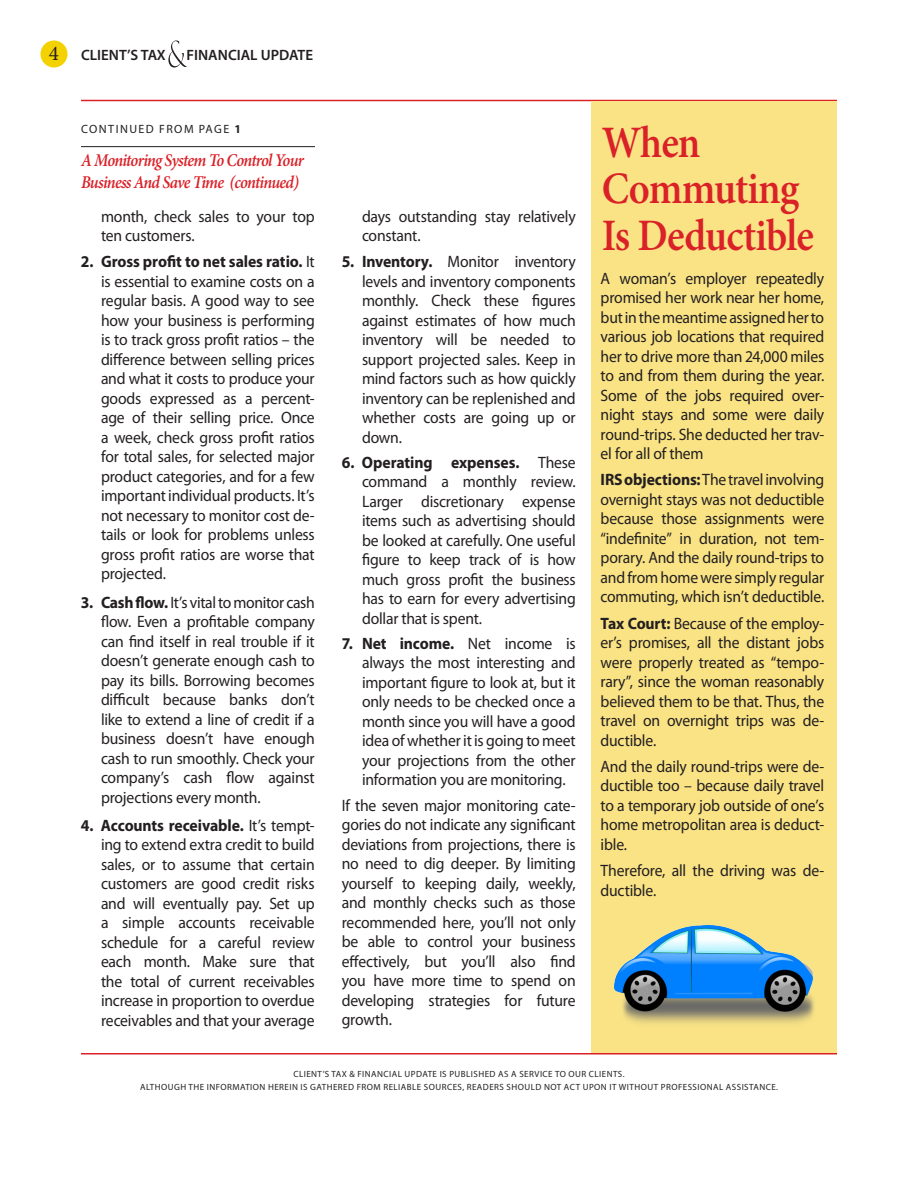
<style>
.page{position:relative;width:918px;height:1188px;background:#fff}
.page>*{position:absolute;margin:0;border:0;box-sizing:border-box;transform-origin:0 0}
.Head_1B_a{font:600 45px/46.5px "Minion Pro";letter-spacing:-.02em;color:#da2128;scale:.9 1}
.Page_Number{font:21px "Minion Pro";color:#231f20}
.Continued_Title{font:italic 600 18px/22.5px "Minion Pro";letter-spacing:-.05em;color:#da2128;scale:.9 1}
.Body_1b{font:16.5px/19.5px "Myriad Pro";letter-spacing:-.015em;color:#231f20;text-align:justify;scale:.95 1}
.CTFU_Page_Header{font:600 15px "Myriad Pro";color:#231f20}
.Continued_From{font:12px "Myriad Pro";letter-spacing:.12em;color:#231f20}
.t1{font:9px "Myriad Pro";letter-spacing:.05em;color:#231f20}
.s1{font-weight:700}
</style>
<div class="page">
<hr style="left:81px;top:1053px;width:756px;height:1px;background:#da2128">
<div style="left:40px;top:40px;width:28px;height:28px;background:#f4d202;border-radius:50%"></div>
<svg style="left:168px;top:40px;width:20px;height:28px"></svg>
<hr style="left:81px;top:100px;width:756px;height:1px;background:#da2128">
<hr style="left:81px;top:146px;width:234px;height:1px;background:#231f20">
<div style="left:591px;top:101px;width:246px;height:952px;background:#f9e385"></div>
<img style="left:615px;top:926px;width:199px;height:97px">
<p class="Page_Number" style="left:49px;top:39px;width:12px">4</p>
<p class="CTFU_Page_Header" style="left:81px;top:45px;width:86px">CLIENT’S TAX</p>
<p class="CTFU_Page_Header" style="left:187px;top:45px;width:128px">FINANCIAL UPDATE</p>
<p class="Continued_From" style="left:81px;top:121px;width:82px">Conti nued from</p>
<p class="Continued_From" style="left:199px;top:121px;width:44px">page <span class="s1">1</span></p>
<p class="Continued_Title" style="left:81px;top:149px;width:249px">A Monitoring System To Control Your<br>Business And Save Time (continued)</p>
<p class="Body_1b" style="left:101px;top:206px;width:227px">month, check sales to your top ten customers.</p>
<p class="Body_1b" style="left:101px;top:252px;width:227px;text-indent:-20px"><span class="s1">2. Gross profit to net sales ratio.</span> It is essential to examine costs on a regular basis. A good way to see how your business is performing is to track gross profit ratios – the difference between selling prices and what it costs to produce your goods expressed as a percent&shy;age of their selling price. Once a week, check gross profit ratios for total sales, for selected major product categories, and for a few important individual products. It’s not necessary to monitor cost de&shy;tails or look for problems unless gross profit ratios are worse that projected.</p>
<p class="Body_1b" style="left:101px;top:592px;width:227px;text-indent:-20px"><span class="s1">3. Cash flow.</span> It’s vitaltomonitor cash flow. Even a profitable company can find itself in real trouble if it doesn’t generate enough cash to pay its bills. Borrowing becomes difficult because banks don’t like to extend a line of credit if a business doesn’t have enough cash to run smoothly. Check your company’s cash flow against projections every month.</p>
<p class="Body_1b" style="left:101px;top:815px;width:227px;text-indent:-20px"><span class="s1">4. Accounts receivable.</span> It’s tempt&shy;ing to extend extra credit to build sales, or to assume that certain customers are good credit risks and will eventually pay. Set up a simple accounts receivable schedule for a careful review each month. Make sure that the total of current receivables increase in proportion to overdue receivables and that your average</p>
<p class="Body_1b" style="left:362px;top:206px;width:226px">days outstanding stay relatively constant.</p>
<p class="Body_1b" style="left:362px;top:252px;width:227px;text-indent:-20px"><span class="s1">5. Inventory.</span> Monitor inventory levels and inventory components monthly. Check these figures against estimates of how much inventory will be needed to support projected sales. Keep in mind factors such as how quickly inventory can be replenished and whether costs are going up or down.</p>
<p class="Body_1b" style="left:362px;top:452px;width:227px;text-indent:-20px"><span class="s1">6. Operating expenses.</span> These command a monthly review.<br>Larger discretionary expense items such as advertising should be looked at carefully. One useful figure to keep track of is how much gross profit the business has to earn for every advertising dollar that is spent.</p>
<p class="Body_1b" style="left:362px;top:633px;width:227px;text-indent:-20px"><span class="s1">7. Net income.</span> Net income is always the most interesting and important figure to look at, but it only needs to be checked once a month since you will have a good idea of whether it is going to meet your projections from the other information you are monitoring.</p>
<p class="Body_1b" style="left:342px;top:795px;width:248px">If the seven major monitoring cate&shy;gories do not indicate any significant deviations from projections, there is no need to dig deeper. By limiting yourself to keeping daily, weekly, and monthly checks such as those recommended here, you’ll not only be able to control your business effectively, but you’ll also find you have more time to spend on developing strategies for future growth.</p>
<p class="Head_1B_a" style="left:602px;top:119px;width:237px">When<br>Commuting<br>Is Deductible</p>
<p class="Body_1b" style="left:601px;top:268px;width:237px">A woman’s employer repeatedly promised her work near her home, butinthemeantimeassignedherto various job locations that required her to drive more than 24,000 miles to and from them during the year.<br>Some of the jobs required over&shy;night stays and some were daily round-trips. She deducted her trav&shy;el for all of them</p>
<p class="Body_1b" style="left:601px;top:470px;width:237px"><span class="s1">IRS objections:</span> Thetravelinvolving overnight stays was not deductible because those assignments were “indefinite” in duration, not tem&shy;porary. And the daily round-trips to and from homewere simply regular commuting, which isn’t deductible.</p>
<p class="Body_1b" style="left:601px;top:613px;width:237px"><span class="s1">Tax Court:</span> Because of the employ&shy;er’s promises, all the distant jobs were properly treated as “tempo&shy;rary”, since the woman reasonably believed them to be that. Thus, the travel on overnight trips was de&shy;ductible.</p>
<p class="Body_1b" style="left:601px;top:756px;width:237px">And the daily round-trips were de&shy;ductible too – because daily travel to a temporary job outside of one’s home metropolitan area is deduct&shy;ible.</p>
<p class="Body_1b" style="left:601px;top:861px;width:237px">Therefore, all the driving was de&shy;ductible.</p>
<p class="t1" style="left:293px;top:1068px;width:96px">Cli ent’s Tax &amp; FinancialU</p>
<p class="t1" style="left:411px;top:1068px;width:56px">pdate is publish</p>
<p class="t1" style="left:485px;top:1068px;width:17px">ed asas</p>
<p class="t1" style="left:524px;top:1068px;width:11px">ervic</p>
<p class="t1" style="left:548px;top:1068px;width:11px">e too</p>
<p class="t1" style="left:575px;top:1068px;width:11px">urcli</p>
<p class="t1" style="left:602px;top:1068px;width:24px">ents.</p>
<p class="t1" style="left:140px;top:1082px;width:13px">Altho</p>
<p class="t1" style="left:168px;top:1082px;width:18px">ughth</p>
<p class="t1" style="left:200px;top:1082px;width:23px">e informatio</p>
<p class="t1" style="left:260px;top:1082px;width:64px">n h erein is gath</p>
<p class="t1" style="left:333px;top:1082px;width:28px">ered fromr</p>
<p class="t1" style="left:389px;top:1082px;width:11px">eliabl</p>
<p class="t1" style="left:417px;top:1082px;width:84px">e sources, readerssho</p>
<p class="t1" style="left:524px;top:1082px;width:32px">uld notact</p>
<p class="t1" style="left:583px;top:1082px;width:30px">upon itwitho</p>
<p class="t1" style="left:647px;top:1082px;width:25px">ut prof</p>
<p class="t1" style="left:683px;top:1082px;width:11px">essio</p>
<p class="t1" style="left:707px;top:1082px;width:12px">nalassista</p>
<p class="t1" style="left:759px;top:1082px;width:20px">nce.</p>
</div>
